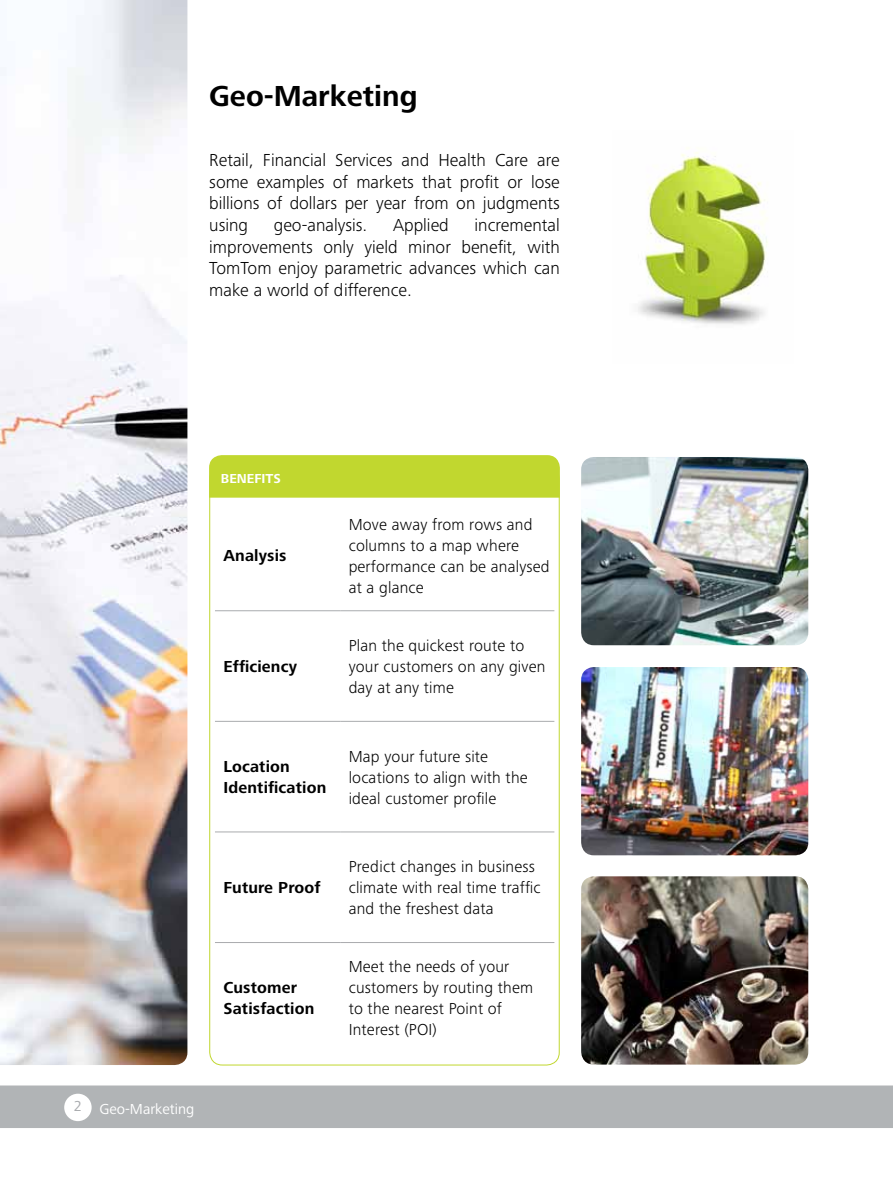
<style>
.page{position:relative;width:893px;height:1191px;background:#fff}
.page>*{position:absolute;margin:0;border:0;box-sizing:border-box;transform-origin:0 0}
.t1{font:700 30px "Frutiger Next Pro";color:#000}
.t2{font:300 18px/21.6px "Frutiger Next Pro";color:#000;text-align:justify}
.t3{font:300 16.5px/21px "Frutiger Next Pro";letter-spacing:.01em;color:#000}
.t4{font:700 16.5px/21px "Frutiger Next Pro";letter-spacing:.01em;color:#000}
.t5{font:15px "Frutiger Next Pro";color:#fff}
.t6{font:700 13.5px "Frutiger Next Pro";color:#fff}
</style>
<div class="page">
<div style="left:0;top:1085px;width:893px;height:43px;background:#b1b4b6"></div>
<div style="left:64px;top:1093px;width:28px;height:28px;background:#fff;border-radius:50%"></div>
<img style="left:0;top:0;width:187px;height:1065px">
<div style="left:209px;top:455px;width:351px;height:42px;background:#c1d72f"></div>
<hr style="left:215px;top:610px;width:125px;height:1px;background:#a9abae">
<hr style="left:340px;top:610px;width:214px;height:1px;background:#a9abae">
<hr style="left:215px;top:721px;width:125px;height:1px;background:#a9abae">
<hr style="left:340px;top:721px;width:214px;height:1px;background:#a9abae">
<hr style="left:215px;top:831px;width:125px;height:1px;background:#a9abae">
<hr style="left:340px;top:831px;width:214px;height:1px;background:#a9abae">
<hr style="left:215px;top:942px;width:125px;height:1px;background:#a9abae">
<hr style="left:340px;top:942px;width:214px;height:1px;background:#a9abae">
<img style="left:581px;top:876px;width:227px;height:188px">
<img style="left:581px;top:457px;width:227px;height:188px">
<img style="left:581px;top:667px;width:227px;height:188px">
<img style="left:638px;top:152px;width:130px;height:173px">
<h1 class="t1" style="left:209px;top:79px;width:210px">Geo-Marketing</h1>
<p class="t2" style="left:209px;top:149px;width:352px">Retail, Financial Services and Health Care are some examples of markets that profit or lose billions of dollars per year from on judgments using</p>
<p class="t2" style="left:209px;top:214px;width:352px;text-indent:265px">incremental improvements only yield minor benefit, with TomTom enjoy parametric advances which can make a world of difference.</p>
<p class="t2" style="left:274px;top:214px;width:95px">geo-analysis.</p>
<p class="t2" style="left:393px;top:214px;width:57px">Applied</p>
<p class="t5" style="left:74px;top:1100px;width:122px"><sup>2</sup> Geo-Marketing</p>
<p class="t6" style="left:221px;top:471px;width:61px">Benefits</p>
<p class="t4" style="left:223px;top:545px;width:65px">Analysis</p>
<p class="t4" style="left:223px;top:656px;width:75px">Efficiency</p>
<p class="t3" style="left:349px;top:514px;width:202px">Move away from rows and columns to a map where performance can be analysed at a glance</p>
<p class="t3" style="left:349px;top:635px;width:198px">Plan the quickest route to your customers on any given day at any time</p>
<p class="t4" style="left:223px;top:756px;width:104px">Location<br>Identification</p>
<p class="t3" style="left:349px;top:745px;width:181px">Map your future site locations to align with the ideal customer profile</p>
<p class="t4" style="left:223px;top:877px;width:99px">Future Proof</p>
<p class="t4" style="left:223px;top:977px;width:92px">Customer<br>Satisfaction</p>
<p class="t3" style="left:349px;top:856px;width:193px">Predict changes in business climate with real time traffic and the freshest data</p>
<p class="t3" style="left:349px;top:956px;width:186px">Meet the needs of your customers by routing them to the nearest Point of<br>Interest (POI)</p>
</div>
